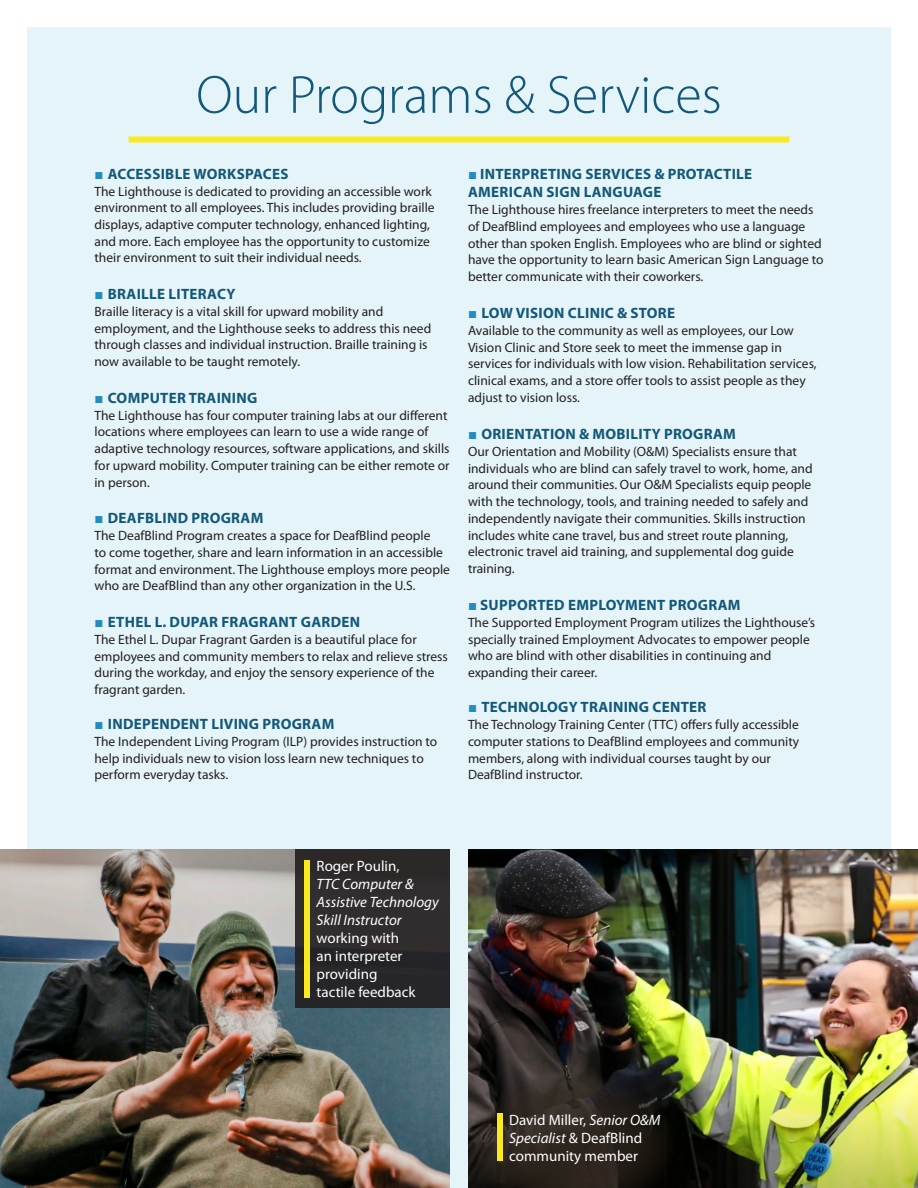
<style>
.page{position:relative;width:918px;height:1188px;background:#fff}
.page>*{position:absolute;margin:0;border:0;box-sizing:border-box;transform-origin:0 0}
.Heading_1_Center{font:300 54px "Myriad Pro";color:#13587a}
.Heading_3_Left{font:700 15px "Myriad Pro";letter-spacing:.02em;color:#13587a}
.t1{font:15px/18px "Myriad Pro";color:#fff}
.Body_Small{font:700 15px/18.6px "Myriad Pro";letter-spacing:.02em;color:#13587a}
.t2{font:italic 15px/18px "Myriad Pro";color:#fff}
.Body_Small-2{font:13.5px/16.6px "Myriad Pro";color:#231f20}
.Heading_3_Left-2{font:13.5px/16.8px "Myriad Pro";color:#231f20}
.s1{font-family:"Arial";color:#218bc2}
.s2{font-style:italic}
</style>
<div class="page">
<div style="left:27px;top:27px;width:864px;height:1161px;background:#e4f4f8"></div>
<div style="left:129px;top:136px;width:660px;height:6px;background:#fae921"></div>
<img style="left:0;top:850px;width:450px;height:338px">
<div style="left:296px;top:849px;width:154px;height:159px;background:#2c2829"></div>
<img style="left:468px;top:850px;width:450px;height:338px">
<div style="left:304px;top:860px;width:6px;height:137px;background:#fae921"></div>
<svg style="left:468px;top:1073px;width:208px;height:115px;background:#27221d"></svg>
<div style="left:497px;top:1114px;width:6px;height:47px;background:#fae921"></div>
<p class="Heading_1_Center" style="left:196px;top:62px;width:527px">Our Programs &amp; Services</p>
<h2 class="Heading_3_Left" style="left:94px;top:164px;width:196px"><span class="s1">■</span> ACCESSIBLE WORKSPACES</h2>
<p class="Body_Small-2" style="left:94px;top:183px;width:342px">The Lighthouse is dedicated to providing an accessible work environment to all employees. This includes providing braille displays, adaptive computer technology, enhanced lighting, and more. Each employee has the opportunity to customize their environment to suit their individual needs.</p>
<h2 class="Heading_3_Left" style="left:94px;top:285px;width:142px"><span class="s1">■</span> BRAILLE LITERACY</h2>
<p class="Body_Small-2" style="left:94px;top:303px;width:338px">Braille literacy is a vital skill for upward mobility and employment, and the Lighthouse seeks to address this need through classes and individual instruction. Braille training is now available to be taught remotely.</p>
<h2 class="Heading_3_Left" style="left:94px;top:388px;width:164px"><span class="s1">■</span> COMPUTER TRAINING</h2>
<p class="Body_Small-2" style="left:94px;top:407px;width:357px">The Lighthouse has four computer training labs at our different locations where employees can learn to use a wide range of adaptive technology resources, software applications, and skills for upward mobility. Computer training can be either remote or in person.</p>
<h2 class="Heading_3_Left" style="left:94px;top:509px;width:170px"><span class="s1">■</span> DEAFBLIND PROGRAM</h2>
<p class="Body_Small-2" style="left:94px;top:527px;width:357px">The DeafBlind Program creates a space for DeafBlind people<br>to come together, share and learn information in an accessible format and environment. The Lighthouse employs more people who are DeafBlind than any other organization in the U.S.</p>
<h2 class="Heading_3_Left" style="left:94px;top:612px;width:267px"><span class="s1">■</span> ETHEL L. DUPAR FRAGRANT GARDEN</h2>
<p class="Body_Small-2" style="left:94px;top:631px;width:355px">The Ethel L. Dupar Fragrant Garden is a beautiful place for employees and community members to relax and relieve stress during the workday, and enjoy the sensory experience of the fragrant garden.</p>
<h2 class="Heading_3_Left" style="left:94px;top:714px;width:241px"><span class="s1">■</span> INDEPENDENT LIVING PROGRAM</h2>
<p class="Body_Small-2" style="left:94px;top:733px;width:344px">The Independent Living Program (ILP) provides instruction to help individuals new to vision loss learn new techniques to perform everyday tasks.</p>
<p class="Body_Small" style="left:468px;top:164px;width:286px"><span class="s1">■</span> INTERPRETING SERVICES &amp; PROTACTILE<br>AMERICAN SIGN LANGUAGE</p>
<h2 class="Heading_3_Left-2" style="left:468px;top:201px;width:357px">The Lighthouse hires freelance interpreters to meet the needs of DeafBlind employees and employees who use a language other than spoken English. Employees who are blind or sighted have the opportunity to learn basic American Sign Language to better communicate with their coworkers.</h2>
<h2 class="Heading_3_Left" style="left:468px;top:303px;width:209px"><span class="s1">■</span> LOW VISION CLINIC &amp; STORE</h2>
<p class="Body_Small-2" style="left:468px;top:322px;width:350px">Available to the community as well as employees, our Low Vision Clinic and Store seek to meet the immense gap in services for individuals with low vision. Rehabilitation services, clinical exams, and a store offer tools to assist people as they adjust to vision loss.</p>
<h2 class="Heading_3_Left" style="left:468px;top:424px;width:269px"><span class="s1">■</span> ORIENTATION &amp; MOBILITY PROGRAM</h2>
<p class="Body_Small-2" style="left:468px;top:443px;width:346px">Our Orientation and Mobility (O&amp;M) Specialists ensure that individuals who are blind can safely travel to work, home, and around their communities. Our O&amp;M Specialists equip people with the technology, tools, and training needed to safely and independently navigate their communities. Skills instruction includes white cane travel, bus and street route planning, electronic travel aid training, and supplemental dog guide training.</p>
<h2 class="Heading_3_Left" style="left:468px;top:595px;width:274px"><span class="s1">■</span> SUPPORTED EMPLOYMENT PROGRAM</h2>
<p class="Body_Small-2" style="left:468px;top:614px;width:349px">The Supported Employment Program utilizes the Lighthouse’s specially trained Employment Advocates to empower people who are blind with other disabilities in continuing and expanding their career.</p>
<h2 class="Heading_3_Left" style="left:468px;top:697px;width:240px"><span class="s1">■</span> TECHNOLOGY TRAINING CENTER</h2>
<p class="Body_Small-2" style="left:468px;top:716px;width:333px">The Technology Training Center (TTC) offers fully accessible computer stations to DeafBlind employees and community members, along with individual courses taught by our DeafBlind instructor.</p>
<p class="t1" style="left:317px;top:857px;width:84px">Roger Poulin,</p>
<p class="t2" style="left:317px;top:875px;width:124px">TTC Computer &amp;<br>Assistive Technology<br>Skill Instructor</p>
<p class="t1" style="left:317px;top:929px;width:101px">working with an interpreter providing tactile feedback</p>
<p class="t1" style="left:509px;top:1111px;width:153px">David Miller, <span class="s2">Senior O&amp;M<br>Specialist</span> &amp; DeafBlind community member</p>
</div>
